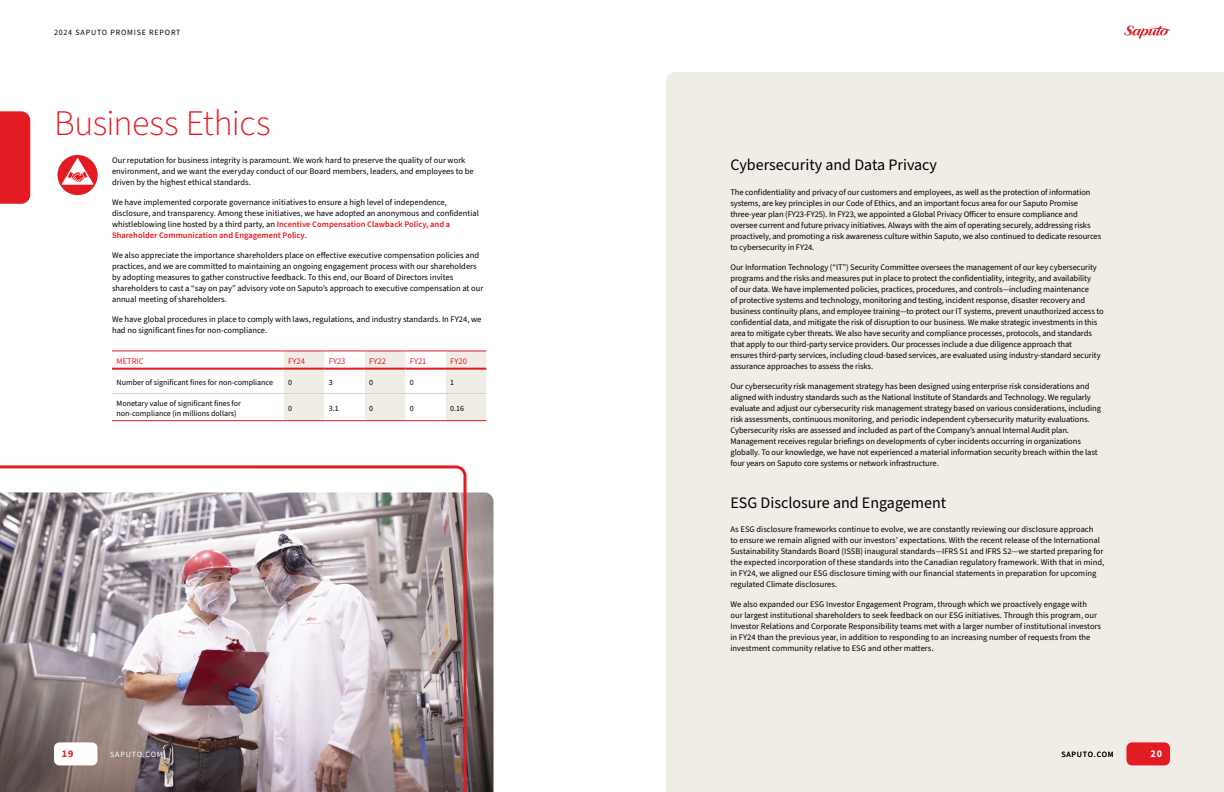
<style>
.page{position:relative;width:1224px;height:792px;background:#fff}
.page>*{position:absolute;margin:0;border:0;box-sizing:border-box;transform-origin:0 0}
.t1{font:300 36px "Source Sans Pro";letter-spacing:-.02em;color:#e31b23}
.t2{font:16px "Source Sans Pro";color:#000}
.t3{font:700 10px "Source Sans Pro";color:#e31b23}
.t4{font:700 10px "Source Sans Pro";color:#fff}
.t5{font:8.5px/11px "Source Sans Pro";letter-spacing:-.01em;color:#000}
.t6{font:8.5px "Source Sans Pro";color:#e31b23}
.t7{font:8px/10px "Source Sans Pro";color:#000}
.t8{font:8px "Source Sans Pro";letter-spacing:.1em;color:#000}
.t9{font:8px "Source Sans Pro";letter-spacing:.1em;color:#fff}
.s1{font-weight:600;color:#e31b23}
</style>
<div class="page">
<div style="left:666px;top:72px;width:558px;height:720px;background:#efede6"></div>
<img style="left:468px;top:492px;width:26px;height:300px">
<div style="left:0;top:111px;width:30px;height:93px;background:#e31b23"></div>
<img style="left:0;top:465px;width:468px;height:327px">
<div style="left:58px;top:155px;width:40px;height:40px;background:#e31b23;border-radius:50%"></div>
<svg style="left:61px;top:158px;width:33px;height:27px"></svg>
<svg style="left:1124px;top:26px;width:46px;height:13px"></svg>
<div style="left:1126px;top:742px;width:44px;height:23px;border:2px solid #e31b23;border-radius:4px"></div>
<div style="left:55px;top:743px;width:41px;height:21px;background:#fff;border-radius:4px"></div>
<div style="left:54px;top:742px;width:44px;height:23px;border:2px solid #fff;border-radius:4px"></div>
<div style="left:1128px;top:743px;width:41px;height:21px;background:#e31b23;border-radius:4px"></div>
<svg style="left:112px;top:352px;width:374px;height:68px"></svg>
<hr style="left:112px;top:393px;width:172px;height:1px;background:#d1d3d4">
<hr style="left:365px;top:393px;width:40px;height:1px;background:#d1d3d4">
<hr style="left:446px;top:393px;width:40px;height:1px;background:#d1d3d4">
<hr style="left:284px;top:393px;width:40px;height:1px;background:#d1d3d4">
<hr style="left:324px;top:393px;width:41px;height:1px;background:#d1d3d4">
<hr style="left:405px;top:393px;width:41px;height:1px;background:#d1d3d4">
<hr style="left:112px;top:368px;width:172px;height:2px;background:#e31b23">
<hr style="left:284px;top:368px;width:40px;height:2px;background:#e31b23">
<hr style="left:324px;top:368px;width:41px;height:2px;background:#e31b23">
<hr style="left:365px;top:368px;width:40px;height:2px;background:#e31b23">
<hr style="left:405px;top:368px;width:41px;height:2px;background:#e31b23">
<hr style="left:446px;top:368px;width:40px;height:2px;background:#e31b23">
<hr style="left:112px;top:351px;width:172px;height:1px;background:#e31b23">
<hr style="left:284px;top:351px;width:40px;height:1px;background:#e31b23">
<hr style="left:324px;top:351px;width:41px;height:1px;background:#e31b23">
<hr style="left:365px;top:351px;width:40px;height:1px;background:#e31b23">
<hr style="left:405px;top:351px;width:41px;height:1px;background:#e31b23">
<hr style="left:446px;top:351px;width:40px;height:1px;background:#e31b23">
<hr style="left:112px;top:420px;width:172px;height:1px;background:#e31b23">
<hr style="left:365px;top:420px;width:40px;height:1px;background:#e31b23">
<hr style="left:446px;top:420px;width:40px;height:1px;background:#e31b23">
<hr style="left:284px;top:420px;width:40px;height:1px;background:#e31b23">
<hr style="left:324px;top:420px;width:41px;height:1px;background:#e31b23">
<hr style="left:405px;top:420px;width:41px;height:1px;background:#e31b23">
<p class="t8" style="left:54px;top:27px;width:128px">2024 SAPUTO PROMISE REPORT</p>
<h1 class="t1" style="left:54px;top:99px;width:218px">Business Ethics</h1>
<p class="t5" style="left:112px;top:155px;width:363px">Our reputation for business integrity is paramount. We work hard to preserve the quality of our work environment, and we want the everyday conduct of our Board members, leaders, and employees to be driven by the highest ethical standards.</p>
<p class="t5" style="left:112px;top:197px;width:368px">We have implemented corporate governance initiatives to ensure a high level of independence, disclosure, and transparency. Among these initiatives, we have adopted an anonymous and confidential whistleblowing line hosted by a third party, an <span class="s1">Incentive Compensation Clawback Policy, and a Shareholder Communication and Engagement Policy</span>.</p>
<p class="t5" style="left:112px;top:250px;width:373px">We also appreciate the importance shareholders place on effective executive compensation policies and practices, and we are committed to maintaining an ongoing engagement process with our shareholders by adopting measures to gather constructive feedback. To this end, our Board of Directors invites shareholders to cast a “say on pay” advisory vote on Saputo’s approach to executive compensation at our annual meeting of shareholders.</p>
<p class="t5" style="left:112px;top:314px;width:371px">We have global procedures in place to comply with laws, regulations, and industry standards. In FY24, we had no significant fines for non-compliance.</p>
<p class="t6" style="left:117px;top:356px;width:29px">METRIC</p>
<p class="t6" style="left:288px;top:356px;width:18px">FY24</p>
<p class="t6" style="left:329px;top:356px;width:18px">FY23</p>
<p class="t6" style="left:369px;top:356px;width:18px">FY22</p>
<p class="t6" style="left:410px;top:356px;width:18px">FY21</p>
<p class="t6" style="left:450px;top:356px;width:18px">FY20</p>
<p class="t7" style="left:117px;top:378px;width:158px">Number of significant fines for non-compliance</p>
<p class="t7" style="left:288px;top:378px;width:5px">0</p>
<p class="t7" style="left:329px;top:378px;width:5px">3</p>
<p class="t7" style="left:369px;top:378px;width:5px">0</p>
<p class="t7" style="left:410px;top:378px;width:5px">0</p>
<p class="t7" style="left:450px;top:378px;width:5px">1</p>
<p class="t7" style="left:117px;top:399px;width:126px">Monetary value of significant fines for non-compliance (in millions dollars)</p>
<p class="t7" style="left:288px;top:404px;width:5px">0</p>
<p class="t7" style="left:329px;top:404px;width:11px">3.1</p>
<p class="t7" style="left:369px;top:404px;width:5px">0</p>
<p class="t7" style="left:410px;top:404px;width:5px">0</p>
<p class="t7" style="left:450px;top:404px;width:15px">0.16</p>
<h2 class="t2" style="left:730px;top:154px;width:208px">Cybersecurity and Data Privacy</h2>
<p class="t5" style="left:730px;top:187px;width:372px">The confidentiality and privacy of our customers and employees, as well as the protection of information systems, are key principles in our Code of Ethics, and an important focus area for our Saputo Promise three-year plan (FY23-FY25). In FY23, we appointed a Global Privacy Officer to ensure compliance and oversee current and future privacy initiatives. Always with the aim of operating securely, addressing risks proactively, and promoting a risk awareness culture within Saputo, we also continued to dedicate resources to cybersecurity in FY24.</p>
<p class="t5" style="left:730px;top:262px;width:375px">Our Information Technology (“IT”) Security Committee oversees the management of our key cybersecurity programs and the risks and measures put in place to protect the confidentiality, integrity, and availability<br>of our data. We have implemented policies, practices, procedures, and controls—including maintenance<br>of protective systems and technology, monitoring and testing, incident response, disaster recovery and business continuity plans, and employee training—to protect our IT systems, prevent unauthorized access to confidential data, and mitigate the risk of disruption to our business. We make strategic investments in this area to mitigate cyber threats. We also have security and compliance processes, protocols, and standards that apply to our third-party service providers. Our processes include a due diligence approach that<br>ensures third-party services, including cloud-based services, are evaluated using industry-standard security assurance approaches to assess the risks.</p>
<p class="t5" style="left:730px;top:381px;width:372px">Our cybersecurity risk management strategy has been designed using enterprise risk considerations and aligned with industry standards such as the National Institute of Standards and Technology. We regularly evaluate and adjust our cybersecurity risk management strategy based on various considerations, including risk assessments, continuous monitoring, and periodic independent cybersecurity maturity evaluations.<br>Cybersecurity risks are assessed and included as part of the Company’s annual Internal Audit plan.<br>Management receives regular briefings on developments of cyber incidents occurring in organizations globally. To our knowledge, we have not experienced a material information security breach within the last four years on Saputo core systems or network infrastructure.</p>
<h2 class="t2" style="left:730px;top:492px;width:217px">ESG Disclosure and Engagement</h2>
<p class="t5" style="left:730px;top:524px;width:375px">As ESG disclosure frameworks continue to evolve, we are constantly reviewing our disclosure approach<br>to ensure we remain aligned with our investors’ expectations. With the recent release of the International Sustainability Standards Board (ISSB) inaugural standards—IFRS S1 and IFRS S2—we started preparing for the expected incorporation of these standards into the Canadian regulatory framework. With that in mind, in FY24, we aligned our ESG disclosure timing with our financial statements in preparation for upcoming regulated Climate disclosures.</p>
<p class="t5" style="left:730px;top:599px;width:372px">We also expanded our ESG Investor Engagement Program, through which we proactively engage with our largest institutional shareholders to seek feedback on our ESG initiatives. Through this program, our Investor Relations and Corporate Responsibility teams met with a larger number of institutional investors in FY24 than the previous year, in addition to responding to an increasing number of requests from the investment community relative to ESG and other matters.</p>
<p class="t3" style="left:62px;top:747px;width:13px">19</p>
<p class="t9" style="left:110px;top:749px;width:54px">SAPUTO.COM</p>
<p class="t8" style="left:1061px;top:749px;width:54px">SAPUTO.COM</p>
<p class="t4" style="left:1150px;top:747px;width:13px">20</p>
</div>
